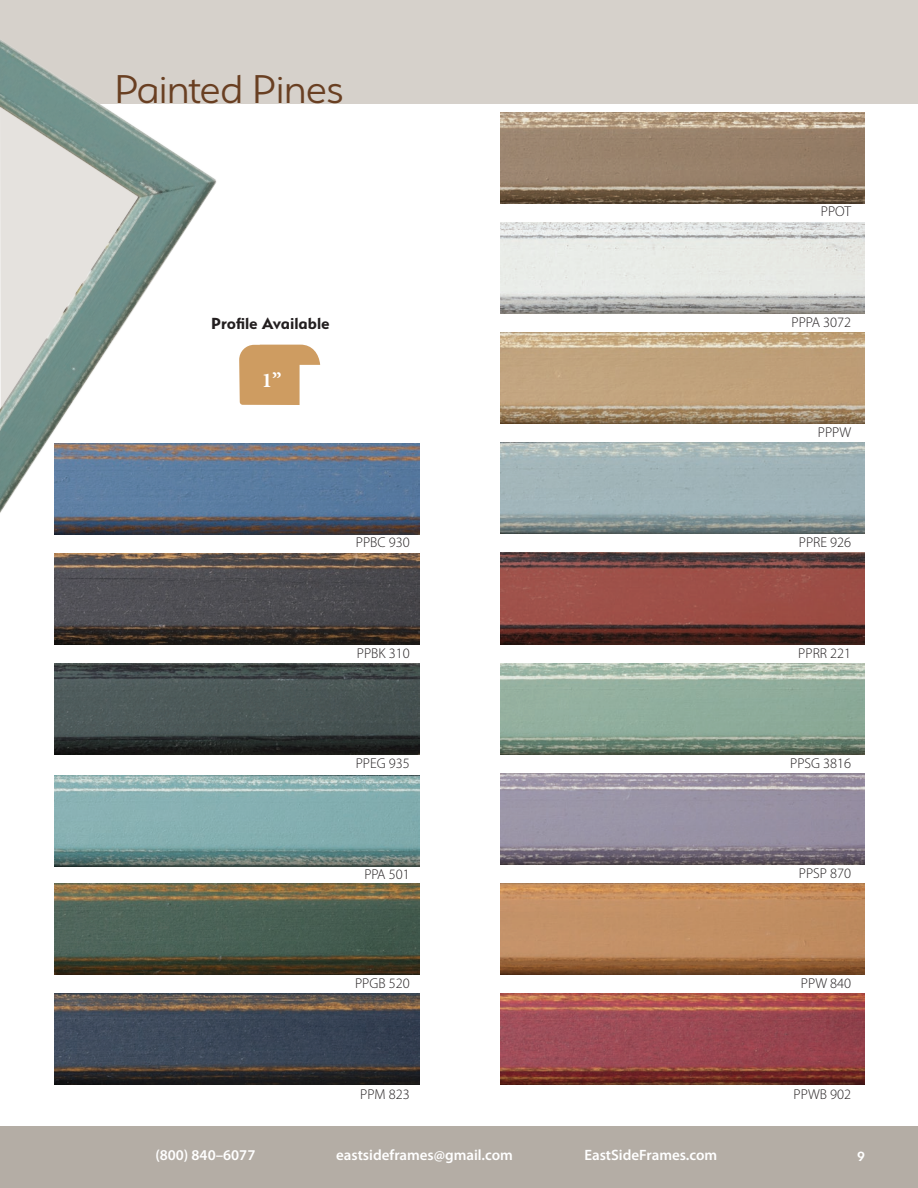
<style>
.page{position:relative;width:918px;height:1188px;background:#fff}
.page>*{position:absolute;margin:0;border:0;box-sizing:border-box;transform-origin:0 0}
.Section_Header{font:300 45px "Serenity";color:#693f22}
.t1{font:700 21px "Minion Pro";color:#fff}
.Section_Header-2{font:700 18px "Serenity";color:#231f20}
.t2{font:600 15px "Myriad Pro";color:#fff}
.t3{font:600 15px "Serenity";color:#fff}
.Frame_Listing{font:300 14.4px "Myriad Pro";color:#231f20}
</style>
<div class="page">
<div style="left:0;top:1127px;width:918px;height:61px;background:#b4ada5"></div>
<div style="left:0;top:0;width:918px;height:104px;background:#d6d1cb"></div>
<img style="left:253px;top:443px;width:166px;height:91px">
<img style="left:55px;top:553px;width:364px;height:91px">
<img style="left:55px;top:663px;width:364px;height:91px">
<img style="left:55px;top:884px;width:364px;height:91px">
<img style="left:55px;top:994px;width:364px;height:91px">
<img style="left:500px;top:112px;width:365px;height:91px">
<img style="left:500px;top:222px;width:365px;height:91px">
<img style="left:500px;top:333px;width:365px;height:91px">
<img style="left:500px;top:443px;width:365px;height:91px">
<img style="left:500px;top:553px;width:365px;height:91px">
<img style="left:500px;top:663px;width:365px;height:91px">
<img style="left:500px;top:773px;width:365px;height:91px">
<img style="left:500px;top:883px;width:365px;height:92px">
<img style="left:500px;top:994px;width:365px;height:91px">
<img style="left:55px;top:775px;width:364px;height:91px">
<svg style="left:253px;top:345px;width:67px;height:60px"></svg>
<img style="left:0;top:40px;width:253px;height:495px">
<p class="Section_Header" style="left:115px;top:66px;width:230px">Painted Pines</p>
<p class="Section_Header-2" style="left:211px;top:314px;width:120px">Profile Available</p>
<p class="t1" style="left:262px;top:365px;width:21px">1”</p>
<p class="Frame_Listing" style="left:821px;top:203px;width:32px">PPOT</p>
<p class="Frame_Listing" style="left:792px;top:313px;width:61px">PPPA 3072</p>
<p class="Frame_Listing" style="left:818px;top:424px;width:35px">PPPW</p>
<p class="Frame_Listing" style="left:356px;top:534px;width:55px">PPBC 930</p>
<p class="Frame_Listing" style="left:799px;top:534px;width:54px">PPRE 926</p>
<p class="Frame_Listing" style="left:357px;top:644px;width:54px">PPBK 310</p>
<p class="Frame_Listing" style="left:798px;top:644px;width:54px">PPRR 221</p>
<p class="Frame_Listing" style="left:356px;top:754px;width:56px">PPEG 935</p>
<p class="Frame_Listing" style="left:790px;top:754px;width:63px">PPSG 3816</p>
<p class="Frame_Listing" style="left:364px;top:866px;width:47px">PPA 501</p>
<p class="Frame_Listing" style="left:799px;top:865px;width:54px">PPSP 870</p>
<p class="Frame_Listing" style="left:355px;top:975px;width:56px">PPGB 520</p>
<p class="Frame_Listing" style="left:801px;top:975px;width:52px">PPW 840</p>
<p class="Frame_Listing" style="left:360px;top:1085px;width:51px">PPM 823</p>
<p class="Frame_Listing" style="left:794px;top:1085px;width:59px">PPWB 902</p>
<p class="t2" style="left:155px;top:1145px;width:102px">(800) 840–6077</p>
<p class="t2" style="left:336px;top:1145px;width:178px">eastsideframes@gmail.com</p>
<p class="t2" style="left:584px;top:1145px;width:134px">EastSideFrames.com</p>
<p class="t3" style="left:857px;top:1148px;width:9px">9</p>
</div>
